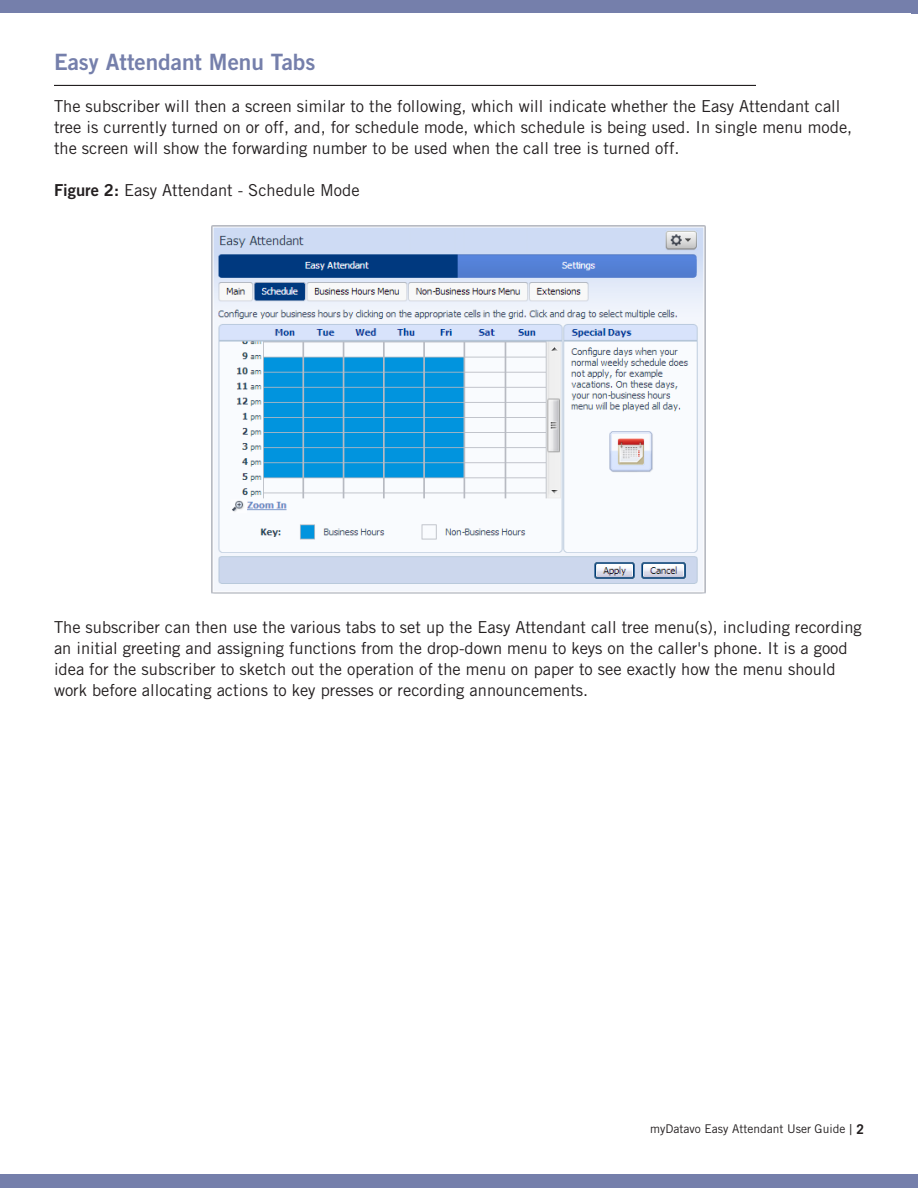
<style>
.page{position:relative;width:918px;height:1188px;background:#fff}
.page>*{position:absolute;margin:0;border:0;box-sizing:border-box;transform-origin:0 0}
.t1{font:22.5px "Trade Gothic LT Std Bd 2";color:#757fab}
.t2{font:16.5px/21px "Trade Gothic LT Std";color:#231f20}
.t3{font:12px "Trade Gothic LT Std";color:#231f20}
.s1{font-family:"Trade Gothic LT Std Bd 2"}
.s2{font-size:15px}
.s3{font-weight:700;font-size:13.5px}
</style>
<div class="page">
<div style="left:0;top:0;width:918px;height:13px;background:#757fab"></div>
<div style="left:0;top:1175px;width:918px;height:13px;background:#757fab"></div>
<hr style="left:54px;top:85px;width:702px;height:1px;background:#231f20">
<img style="left:212px;top:226px;width:493px;height:368px">
<p class="t1" style="left:54px;top:48px;width:263px">Easy Attendant Menu Tabs</p>
<p class="t2" style="left:54px;top:96px;width:800px">The subscriber will then a screen similar to the following, which will indicate whether the Easy Attendant call tree is currently turned on or off, and, for schedule mode, which schedule is being used. In single menu mode, the screen will show the forwarding number to be used when the call tree is turned off.</p>
<p class="t2" style="left:54px;top:180px;width:307px"><span class="s1">Figure 2:</span> Easy Attendant - Schedule Mode</p>
<p class="t2" style="left:54px;top:616px;width:809px">The subscriber can then use the various tabs to set up the Easy Attendant call tree menu(s), including recording an initial greeting and assigning functions from the drop-down menu to keys on the caller's phone. It is a good idea for the subscriber to sketch out the operation of the menu on paper to see exactly how the menu should work before allocating actions to key presses or recording announcements.</p>
<p class="t3" style="left:650px;top:1122px;width:215px">myDatavo Easy Attendant User Guide <span class="s2">|</span> <span class="s3">2</span></p>
</div>
